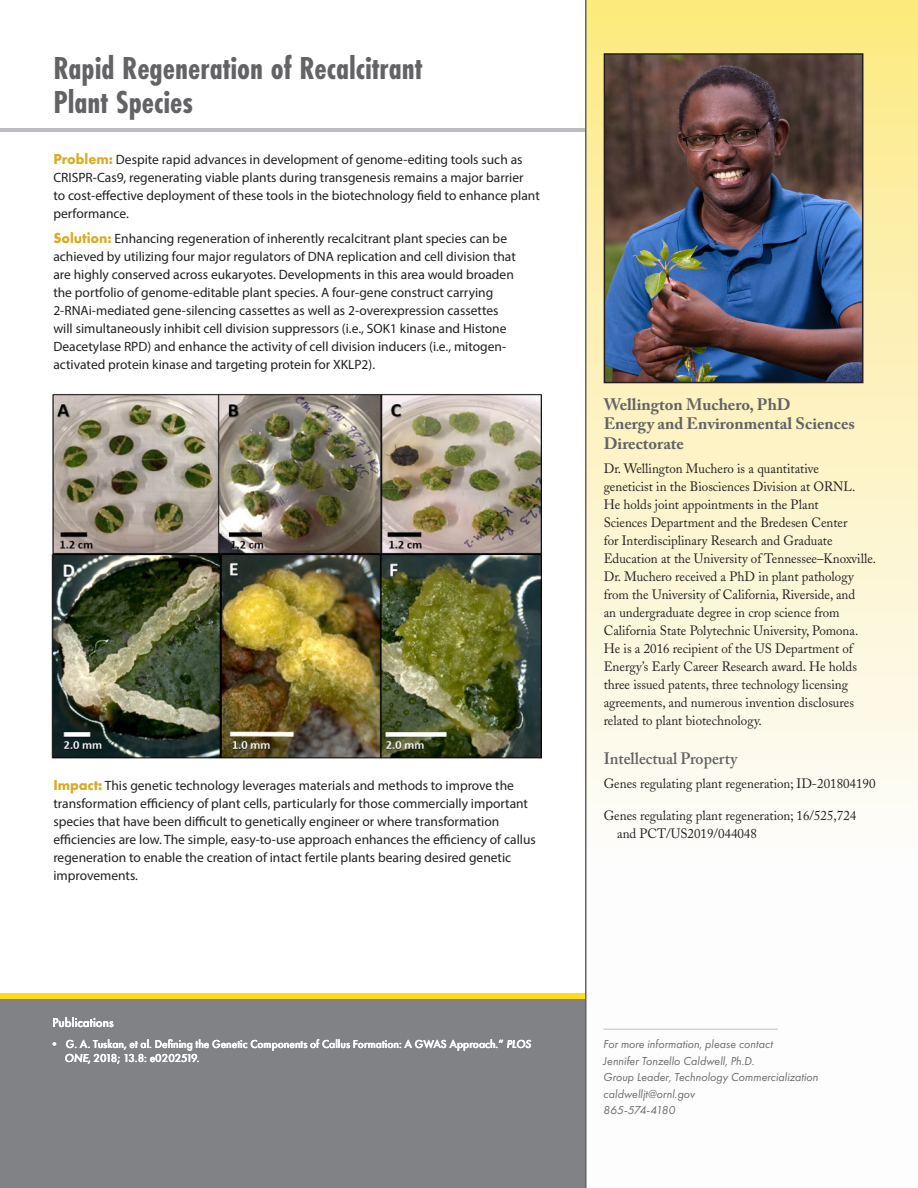
<style>
.page{position:relative;width:918px;height:1188px;background:#fff}
.page>*{position:absolute;margin:0;border:0;box-sizing:border-box;transform-origin:0 0}
.Main_Title{font:700 33px/33.8px "Futura PT Cond";color:#636366}
.Reseacher_title{font:700 16.5px/19.5px "Adobe Caslon Pro";color:#636366}
.sidebar_header{font:600 16.5px "Adobe Caslon";color:#636366;scale:.96 1}
.body_text{font:13.5px/18px "Myriad Pro";color:#231f20}
.sidebar_text{font:13.5px/18px "Adobe Caslon";color:#231f20;scale:.96 1}
.bulletsidebar{font:13.5px/18px "Adobe Caslon";color:#231f20;scale:.96 1}
.pub_title{font:500 13.5px "Futura PT";color:#fff;scale:.96 1}
.for_more_info{font:italic 12px/16.5px "Futura PT";color:#6c6d70}
.pub_list{font:500 12px/14.4px "Futura PT";color:#fff;scale:.96 1}
.s1{font-family:"Futura PT";font-weight:700;font-size:15px;color:#d9ac27}
.s2{font-style:italic}
</style>
<div class="page">
<div style="left:0;top:994px;width:586px;height:6px;background:#ffdc17"></div>
<hr style="left:0;top:128px;width:586px;height:3px;background:#bcbdc0">
<div style="left:0;top:1000px;width:586px;height:188px;background:#808285"></div>
<svg style="left:587px;top:0;width:331px;height:1030px"></svg>
<hr style="left:585px;top:0;width:2px;height:1188px;background:#636366">
<img style="left:51px;top:393px;width:491px;height:366px">
<img style="left:607px;top:56px;width:253px;height:324px">
<div style="left:604px;top:53px;width:259px;height:330px;border:2px solid #231f20"></div>
<p class="Main_Title" style="left:53px;top:51px;width:370px">Rapid Regeneration of Recalcitrant<br>Plant Species</p>
<p class="body_text" style="left:53px;top:151px;width:488px"><span class="s1">Problem:</span> Despite rapid advances in development of genome-editing tools such as CRISPR-Cas9, regenerating viable plants during transgenesis remains a major barrier<br>to cost-effective deployment of these tools in the biotechnology field to enhance plant performance.</p>
<p class="body_text" style="left:53px;top:229px;width:464px"><span class="s1">Solution:</span> Enhancing regeneration of inherently recalcitrant plant species can be achieved by utilizing four major regulators of DNA replication and cell division that are highly conserved across eukaryotes. Developments in this area would broaden the portfolio of genome-editable plant species. A four-gene construct carrying 2-RNAi-mediated gene-silencing cassettes as well as 2-overexpression cassettes will simultaneously inhibit cell division suppressors (i.e., SOK1 kinase and Histone Deacetylase RPD) and enhance the activity of cell division inducers (i.e., mitogen&shy;activated protein kinase and targeting protein for XKLP2).</p>
<p class="body_text" style="left:53px;top:776px;width:484px"><span class="s1">Impact:</span> This genetic technology leverages materials and methods to improve the transformation efficiency of plant cells, particularly for those commercially important species that have been difficult to genetically engineer or where transformation efficiencies are low. The simple, easy-to-use approach enhances the efficiency of callus regeneration to enable the creation of intact fertile plants bearing desired genetic improvements.</p>
<p class="pub_title" style="left:52px;top:1014px;width:65px">Publications</p>
<p class="pub_list" style="left:65px;top:1037px;width:488px;text-indent:-16px">• G. A. Tuskan, et al. Defining the Genetic Components of Callus Formation: A GWAS Approach.” <span class="s2">PLOS<br>ONE</span>, 2018; 13.8: e0202519.</p>
<p class="Reseacher_title" style="left:604px;top:394px;width:253px">Wellington Muchero, PhD<br>Energy and Environmental Sciences<br>Directorate</p>
<p class="sidebar_text" style="left:604px;top:460px;width:285px">Dr. Wellington Muchero is a quantitative<br>geneticist in the Biosciences Division at ORNL.<br>He holds joint appointments in the Plant<br>Sciences Department and the Bredesen Center<br>for Interdisciplinary Research and Graduate Education at the University of Tennessee–Knoxville.<br>Dr. Muchero received a PhD in plant pathology from the University of California, Riverside, and<br>an undergraduate degree in crop science from California State Polytechnic University, Pomona.<br>He is a 2016 recipient of the US Department of Energy’s Early Career Research award. He holds three issued patents, three technology licensing agreements, and numerous invention disclosures related to plant biotechnology.</p>
<p class="sidebar_header" style="left:604px;top:748px;width:141px">Intellectual Property</p>
<p class="bulletsidebar" style="left:604px;top:775px;width:285px">Genes regulating plant regeneration; ID-201804190</p>
<p class="bulletsidebar" style="left:617px;top:806px;width:251px;text-indent:-14px">Genes regulating plant regeneration; 16/525,724 and PCT/US2019/044048</p>
<p class="for_more_info" style="left:603px;top:1036px;width:216px">For more information, please contact<br>Jennifer Tonzello Caldwell, Ph.D.<br>Group Leader, Technology Commercialization caldwelljt@ornl.gov<br>865-574-4180</p>
</div>
